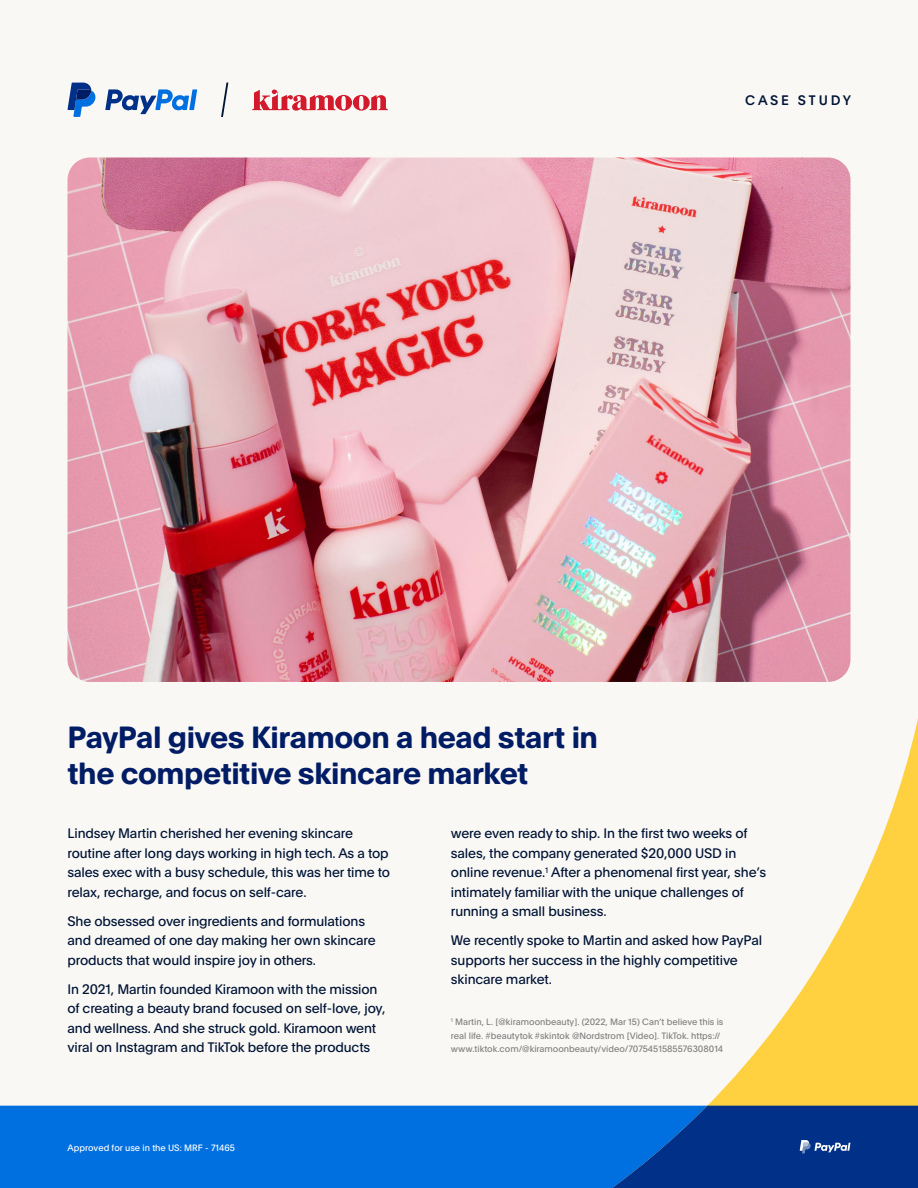
<style>
.page{position:relative;width:918px;height:1188px;background:#faf8f5}
.page>*{position:absolute;margin:0;border:0;box-sizing:border-box;transform-origin:0 0}
.Source_Note_Copy_-_G{font:700 30px/36px "Pay Pal Open";letter-spacing:-.015em;color:#001c64}
.MRF{font:13.5px/19.5px "Pay Pal Open";letter-spacing:-.01em;color:#001435}
.Body_Copy_-_White{font:13.5px/19.5px "Pay Pal Open";letter-spacing:-.01em;color:#001435}
.Source_Note_Copy_-_G-2{font:500 13.5px "Pay Pal Open";letter-spacing:.2em;color:#001435}
.MRF-2{font:9px/13.5px "Pay Pal Open";color:#808080}
.MRF-3{font:9px "Pay Pal Open";color:#fff}
</style>
<div class="page">
<svg style="left:591px;top:576px;width:327px;height:530px"></svg>
<div style="left:0;top:1106px;width:591px;height:82px;background:#0070e0"></div>
<img style="left:68px;top:158px;width:782px;height:524px">
<svg style="left:591px;top:1106px;width:327px;height:82px;background:#023f9b"></svg>
<svg style="left:221px;top:82px;width:7px;height:35px"></svg>
<svg style="left:105px;top:89px;width:92px;height:25px"></svg>
<svg style="left:68px;top:83px;width:28px;height:34px"></svg>
<svg style="left:252px;top:90px;width:136px;height:21px"></svg>
<p class="Source_Note_Copy_-_G-2" style="left:745px;top:91px;width:107px">CASE STUDY</p>
<p class="Source_Note_Copy_-_G" style="left:68px;top:718px;width:532px">PayPal gives Kiramoon a head start in the competitive skincare market</p>
<p class="Body_Copy_-_White" style="left:451px;top:823px;width:317px">were even ready to ship. In the first two weeks of sales, the company generated $20,000 USD in online revenue.<sup>1</sup> After a phenomenal first year, she’s intimately familiar with the unique challenges of running a small business.</p>
<p class="Body_Copy_-_White" style="left:451px;top:930px;width:313px">We recently spoke to Martin and asked how PayPal supports her success in the highly competitive skincare market.</p>
<p class="MRF" style="left:68px;top:823px;width:324px">Lindsey Martin cherished her evening skincare routine after long days working in high tech. As a top sales exec with a busy schedule, this was her time to relax, recharge, and focus on self-care.</p>
<p class="MRF" style="left:67px;top:911px;width:310px">She obsessed over ingredients and formulations and dreamed of one day making her own skincare products that would inspire joy in others.</p>
<p class="MRF" style="left:67px;top:979px;width:320px">In 2021, Martin founded Kiramoon with the mission of creating a beauty brand focused on self-love, joy, and wellness. And she struck gold. Kiramoon went viral on Instagram and TikTok before the products</p>
<p class="MRF-2" style="left:451px;top:1015px;width:274px"><sup>1</sup> Martin, L. [@kiramoonbeauty]. (2022, Mar 15) Can’t believe this is real life. #beautytok #skintok @Nordstrom [Video]. TikTok. https:// www.tiktok.com/@kiramoonbeauty/video/7075451585576308014</p>
<p class="MRF-3" style="left:68px;top:1141px;width:169px">Approved for use in the US: MRF - 71465</p>
</div>
